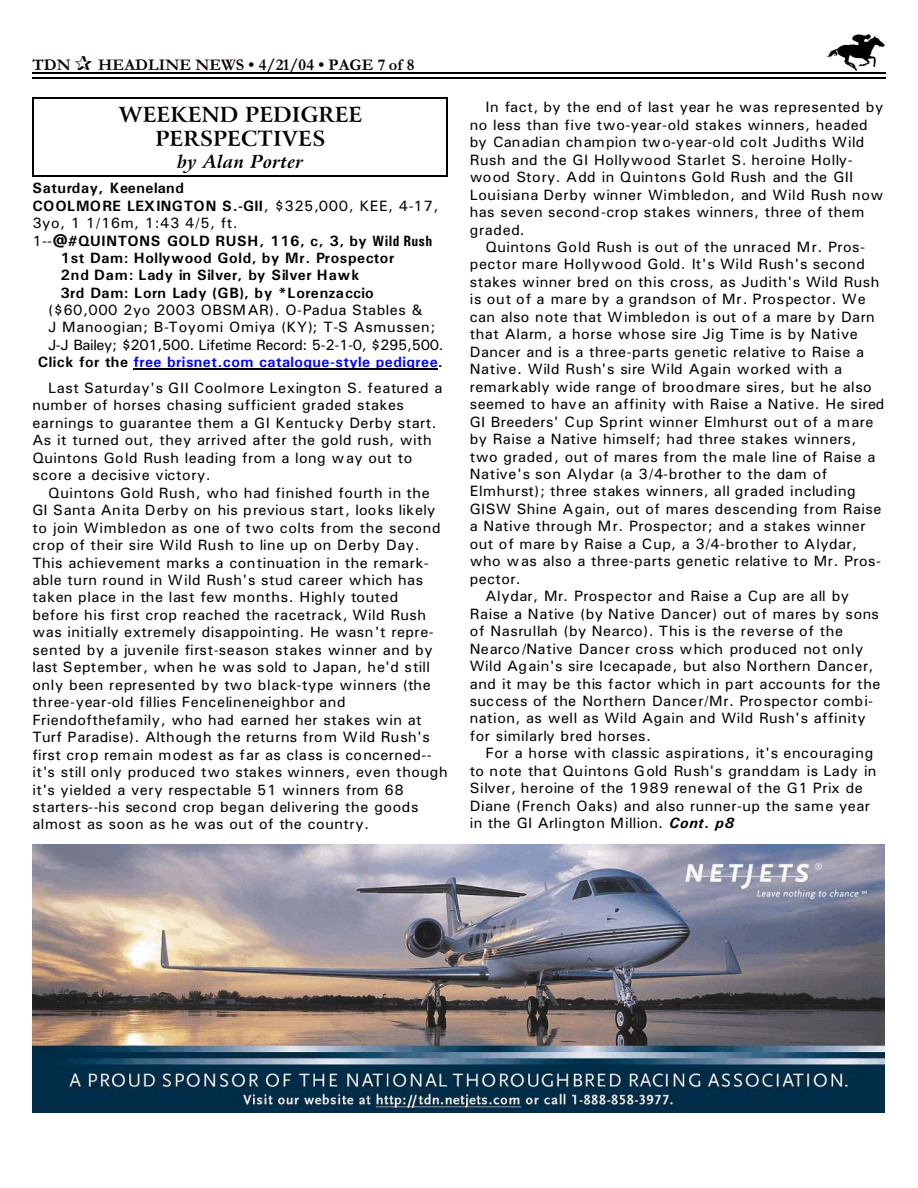
<style>
.page{position:relative;width:918px;height:1188px;background:#fff}
.page>*{position:absolute;margin:0;border:0;box-sizing:border-box;transform-origin:0 0}
.t1{font:700 21px/24.2px "Arrus BT";letter-spacing:.005em;color:#000;text-align:center}
.t2{font:italic 700 18px "Arrus BT";letter-spacing:.02em;color:#000}
.t3{font:700 16.5px "Garamond";letter-spacing:.005em;color:#0f0000}
.t4{font:15px/17.4px "Univers";letter-spacing:.03em;color:#000}
.t5{font:15px "Univers";letter-spacing:.01em;color:#000}
.t6{font:700 15px "Univers";letter-spacing:.04em;color:#000}
.t7{font:700 15px "Univers";letter-spacing:.01em;color:#000}
.t8{font:15px "Univers";letter-spacing:-.025em;color:#000}
.t9{font:700 15px "Univers";letter-spacing:.03em;color:#00f}
.t10{font:15px "Univers";letter-spacing:.06em;color:#000}
.t11{font:700 15px "Univers";letter-spacing:.06em;color:#000}
.s1{color:#000}
.s2{font-weight:400}
.s3{font-family:"Univers Condensed"}
.s4{font-weight:700;font-style:italic}
</style>
<div class="page">
<img style="left:826px;top:34px;width:59px;height:36px">
<hr style="left:32px;top:72px;width:853px;height:1px;background:#000">
<hr style="left:32px;top:77px;width:853px;height:2px;background:#000">
<img style="left:32px;top:844px;width:852px;height:269px">
<hr style="left:32px;top:97px;width:2px;height:80px;background:#000">
<hr style="left:447px;top:97px;width:1px;height:80px;background:#000">
<hr style="left:32px;top:97px;width:416px;height:1px;background:#000">
<hr style="left:32px;top:176px;width:416px;height:1px;background:#000">
<hr style="left:133px;top:369px;width:305px;height:1px;background:#000">
<p class="t3" style="left:32px;top:59px;width:40px">TDN</p>
<p class="t3" style="left:98px;top:59px;width:318px">HEADLINE NEWS • 4/21/04 • PAGE 7 of <span class="s1">8</span></p>
<h1 class="t1" style="left:119px;top:104px;width:245px">WEEKEND PEDIGREE<br>PERSPECTIVES</h1>
<p class="t2" style="left:177px;top:154px;width:127px">by Alan Porter</p>
<p class="t6" style="left:32px;top:183px;width:153px">Saturday, Keeneland</p>
<p class="t7" style="left:32px;top:200px;width:408px">COOLMORE LEXINGTON S.-GII<span class="s2">, $325,000, KEE, 4-17,</span></p>
<p class="t4" style="left:32px;top:216px;width:207px">3yo, 1 1/16m, 1:43 4/5, ft.</p>
<p class="t6" style="left:32px;top:235px;width:401px"><span class="s2">1--</span>@#QUINTONS GOLD RUSH, 116, c, 3, by <span class="s3">Wild Rush</span></p>
<p class="t6" style="left:61px;top:253px;width:335px">1st Dam: Hollywood Gold, by Mr. Prospector</p>
<p class="t11" style="left:61px;top:270px;width:300px">2nd Dam: Lady in Silver, by Silver Hawk</p>
<p class="t7" style="left:61px;top:287px;width:315px">3rd Dam: Lorn Lady (GB), by *Lorenzaccio</p>
<p class="t4" style="left:48px;top:302px;width:376px">($60,000 2yo 2003 OBSMAR). O-Padua Stables &amp;</p>
<p class="t4" style="left:48px;top:320px;width:389px">J Manoogian; B-Toyomi Omiya (KY); T-S Asmussen;</p>
<p class="t8" style="left:48px;top:340px;width:397px">J-J Bailey; $201,500. Lifetime Record: 5-2-1-0, $295,500.</p>
<p class="t9" style="left:38px;top:357px;width:406px"><span class="s1">Click for the</span> free brisnet.com catalogue-style pedigree<span class="s1">.</span></p>
<p class="t4" style="left:32px;top:380px;width:412px;text-indent:16px">Last Saturday's GII Coolmore Lexington S. featured a number of horses chasing sufficient graded stakes earnings to guarantee them a GI Kentucky Derby start.<br>As it turned out, they arrived after the gold rush, with Quintons Gold Rush leading from a long way out to score a decisive victory.</p>
<p class="t4" style="left:32px;top:485px;width:417px;text-indent:16px">Quintons Gold Rush, who had finished fourth in the GI Santa Anita Derby on his previous start, looks likely to join Wimbledon as one of two colts from the second crop of their sire Wild Rush to line up on Derby Day.<br>This achievement marks a continuation in the remark&shy;able turn round in Wild Rush's stud career which has taken place in the last few months. Highly touted before his first crop reached the racetrack, Wild Rush was initially extremely disappointing. He wasn't repre&shy;sented by a juvenile first-season stakes winner and by last September, when he was sold to Japan, he'd still only been represented by two black-type winners (the three-year-old fillies Fencelineneighbor and Friendofthefamily, who had earned her stakes win at Turf Paradise). Although the returns from Wild Rush's first crop remain modest as far as class is concerned-- it's still only produced two stakes winners, even though it's yielded a very respectable 51 winners from 68 starters--his second crop began delivering the goods almost as soon as he was out of the country.</p>
<p class="t4" style="left:470px;top:100px;width:415px;text-indent:16px">In fact, by the end of last year he was represented by no less than five two-year-old stakes winners, headed by Canadian champion two-year-old colt Judiths Wild Rush and the GI Hollywood Starlet S. heroine Holly&shy;wood Story. Add in Quintons Gold Rush and the GII Louisiana Derby winner Wimbledon, and Wild Rush now has seven second-crop stakes winners, three of them graded.</p>
<p class="t4" style="left:485px;top:239px;width:381px">Quintons Gold Rush is out of the unraced Mr. Pros-</p>
<p class="t4" style="left:470px;top:257px;width:397px">pector mare Hollywood Gold. It's Wild Rush's second</p>
<p class="t4" style="left:470px;top:274px;width:411px">stakes winner bred on this cross, as Judith's Wild Rush</p>
<p class="t10" style="left:470px;top:294px;width:397px">is out of a mare by a grandson of Mr. Prospector. We</p>
<p class="t4" style="left:470px;top:309px;width:407px">can also note that Wimbledon is out of a mare by Darn</p>
<p class="t4" style="left:470px;top:327px;width:390px">that Alarm, a horse whose sire Jig Time is by Native</p>
<p class="t4" style="left:470px;top:344px;width:396px">Dancer and is a three-parts genetic relative to Raise a</p>
<p class="t4" style="left:470px;top:362px;width:374px">Native. Wild Rush's sire Wild Again worked with a</p>
<p class="t4" style="left:470px;top:379px;width:404px">remarkably wide range of broodmare sires, but he also</p>
<p class="t4" style="left:470px;top:397px;width:416px">seemed to have an affinity with Raise a Native. He sired</p>
<p class="t4" style="left:470px;top:414px;width:405px">GI Breeders' Cup Sprint winner Elmhurst out of a mare</p>
<p class="t4" style="left:470px;top:432px;width:388px">by Raise a Native himself; had three stakes winners,</p>
<p class="t4" style="left:470px;top:449px;width:407px">two graded, out of mares from the male line of Raise a</p>
<p class="t4" style="left:470px;top:466px;width:359px">Native's son Alydar (a 3/4-brother to the dam of</p>
<p class="t4" style="left:470px;top:484px;width:388px">Elmhurst); three stakes winners, all graded including</p>
<p class="t4" style="left:470px;top:501px;width:413px">GISW Shine Again, out of mares descending from Raise</p>
<p class="t4" style="left:470px;top:519px;width:397px">a Native through Mr. Prospector; and a stakes winner</p>
<p class="t4" style="left:470px;top:536px;width:389px">out of mare by Raise a Cup, a 3/4-brother to Alydar,</p>
<p class="t4" style="left:470px;top:554px;width:413px">who was also a three-parts genetic relative to Mr. Pros-</p>
<p class="t4" style="left:470px;top:571px;width:53px">pector.</p>
<p class="t4" style="left:485px;top:589px;width:365px">Alydar, Mr. Prospector and Raise a Cup are all by</p>
<p class="t4" style="left:470px;top:606px;width:411px">Raise a Native (by Native Dancer) out of mares by sons</p>
<p class="t4" style="left:470px;top:624px;width:375px">of Nasrullah (by Nearco). This is the reverse of the</p>
<p class="t5" style="left:470px;top:643px;width:395px">Nearco/Native Dancer cross which produced not only</p>
<p class="t4" style="left:470px;top:659px;width:405px">Wild Again's sire Icecapade, but also Northern Dancer,</p>
<p class="t4" style="left:470px;top:676px;width:412px">and it may be this factor which in part accounts for the</p>
<p class="t5" style="left:470px;top:696px;width:405px">success of the Northern Dancer/Mr. Prospector combi-</p>
<p class="t4" style="left:470px;top:711px;width:397px">nation, as well as Wild Again and Wild Rush's affinity</p>
<p class="t4" style="left:470px;top:728px;width:183px">for similarly bred horses.</p>
<p class="t4" style="left:485px;top:746px;width:389px">For a horse with classic aspirations, it's encouraging</p>
<p class="t5" style="left:470px;top:765px;width:408px">to note that Quintons Gold Rush's granddam is Lady in</p>
<p class="t4" style="left:470px;top:781px;width:395px">Silver, heroine of the 1989 renewal of the G1 Prix de</p>
<p class="t4" style="left:470px;top:798px;width:402px">Diane (French Oaks) and also runner-up the same year</p>
<p class="t4" style="left:470px;top:816px;width:266px">in the GI Arlington Million. <span class="s4">Cont. p8</span></p>
</div>
